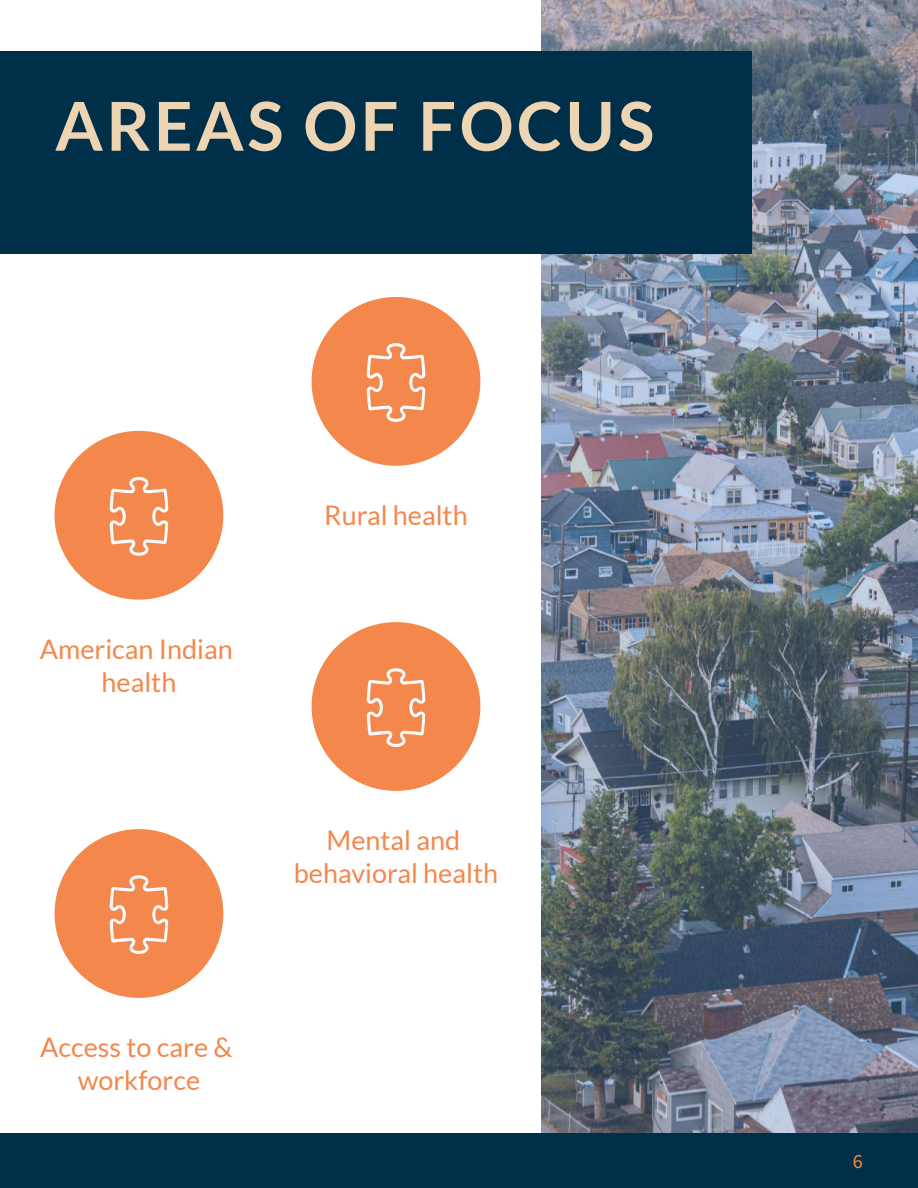
<style>
.page{position:relative;width:918px;height:1188px;background:#fff}
.page>*{position:absolute;margin:0;border:0;box-sizing:border-box;transform-origin:0 0}
.t1{font:700 67.5px "Lato";letter-spacing:.05em;color:#edd4b2}
.t2{font:27px/32.7px "Lato";color:#f4874b;text-align:center}
.t3{font:20.25px "Source Sans Pro";color:#fb8936}
</style>
<div class="page">
<img style="left:541px;top:0;width:377px;height:1133px">
<div style="left:0;top:52px;width:752px;height:202px;background:#003049"></div>
<div style="left:0;top:1133px;width:918px;height:55px;background:#003049"></div>
<svg style="left:312px;top:297px;width:168px;height:169px"></svg>
<svg style="left:312px;top:622px;width:168px;height:169px"></svg>
<svg style="left:55px;top:431px;width:168px;height:169px"></svg>
<svg style="left:55px;top:829px;width:168px;height:169px"></svg>
<h1 class="t1" style="left:55px;top:84px;width:601px">AREAS OF FOCUS</h1>
<p class="t2" style="left:40px;top:632px;width:194px">American Indian health</p>
<p class="t2" style="left:40px;top:1031px;width:194px">Access to care &amp; workforce</p>
<p class="t2" style="left:324px;top:499px;width:145px">Rural health</p>
<p class="t2" style="left:294px;top:824px;width:206px">Mental and behavioral health</p>
<p class="t3" style="left:853px;top:1148px;width:12px">6</p>
</div>
